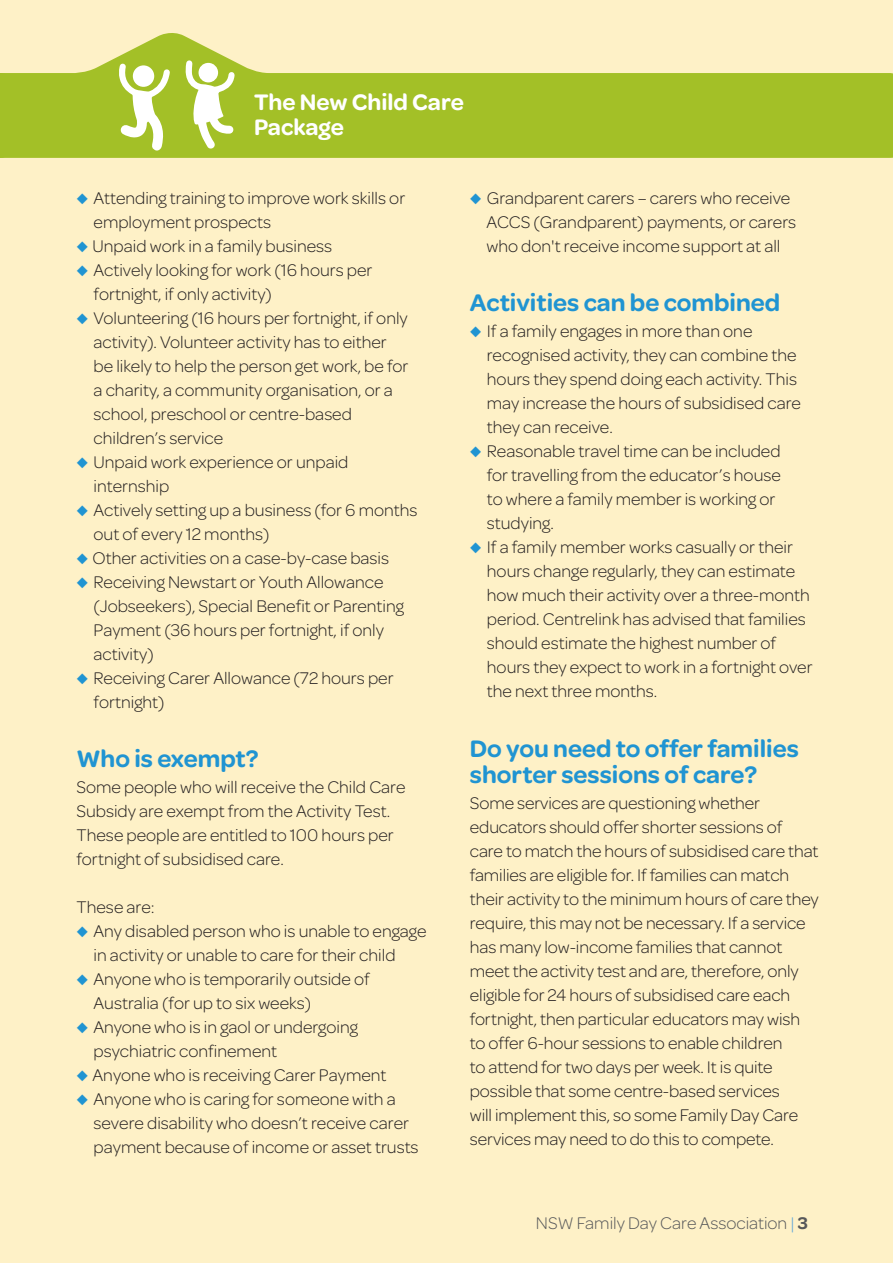
<style>
.page{position:relative;width:893px;height:1263px;background:#fef1c7}
.page>*{position:absolute;margin:0;border:0;box-sizing:border-box;transform-origin:0 0}
._02_subheader{font:600 25.5px/26.7px "Omnes";color:#2094d2}
.t1{font:600 24px/25.2px "Omnes";color:#fff}
.contents-text{font:300 18px/24px "Omnes";color:#231f20}
.t2{font:300 18px "Omnes";color:#57585a}
.s1{color:#2094d2}
.s2{color:#5ba4da}
.s3{font-weight:600}
</style>
<div class="page">
<svg style="left:0;top:33px;width:893px;height:125px;fill:#a3c027"></svg>
<svg style="left:119px;top:63px;width:51px;height:87px;background:#c5d779"></svg>
<svg style="left:185px;top:60px;width:50px;height:89px;background:#c6d87b"></svg>
<div style="left:133px;top:65px;width:21px;height:22px;background:#fff;border-radius:50%"></div>
<div style="left:199px;top:63px;width:19px;height:19px;background:#fff;border-radius:50%"></div>
<h2 class="t1" style="left:254px;top:88px;width:211px">The New Child Care<br>Package</h2>
<p class="contents-text" style="left:77px;top:186px;width:330px"><span class="s1">◆</span> Attending training to improve work skills or</p>
<p class="contents-text" style="left:94px;top:209px;width:179px">employment prospects</p>
<p class="contents-text" style="left:77px;top:234px;width:257px"><span class="s1">◆◆</span>Unpaid work in a family business</p>
<p class="contents-text" style="left:77px;top:258px;width:297px"><span class="s1">◆◆</span>Actively looking for work (16 hours per</p>
<p class="contents-text" style="left:94px;top:281px;width:180px">fortnight, if only activity)</p>
<p class="contents-text" style="left:94px;top:306px;width:316px;text-indent:-17px"><span class="s1">◆◆</span>Volunteering (16 hours per fortnight, if only activity). Volunteer activity has to either be likely to help the person get work, be for a charity, a community organisation, or a school, preschool or centre-based children’s service</p>
<p class="contents-text" style="left:77px;top:450px;width:273px"><span class="s1">◆</span> Unpaid work experience or unpaid</p>
<p class="contents-text" style="left:94px;top:473px;width:77px">internship</p>
<p class="contents-text" style="left:77px;top:498px;width:342px"><span class="s1">◆◆</span>Actively setting up a business (for 6 months</p>
<p class="contents-text" style="left:94px;top:521px;width:177px">out of every 12 months)</p>
<p class="contents-text" style="left:77px;top:546px;width:314px"><span class="s1">◆◆</span>Other activities on a case-by-case basis</p>
<p class="contents-text" style="left:94px;top:570px;width:312px;text-indent:-17px"><span class="s1">◆◆</span>Receiving Newstart or Youth Allowance (Jobseekers), Special Benefit or Parenting Payment (36 hours per fortnight, if only activity)</p>
<p class="contents-text" style="left:94px;top:666px;width:302px;text-indent:-17px"><span class="s1">◆</span> Receiving Carer Allowance (72 hours per fortnight)</p>
<p class="_02_subheader" style="left:77px;top:744px;width:184px">Who is exempt?</p>
<p class="contents-text" style="left:77px;top:775px;width:330px">Some people who will receive the Child Care Subsidy are exempt from the Activity Test.<br>These people are entitled to 100 hours per fortnight of subsidised care.</p>
<p class="contents-text" style="left:77px;top:895px;width:80px">These are:</p>
<p class="contents-text" style="left:77px;top:919px;width:352px"><span class="s1">◆</span> Any disabled person who is unable to engage</p>
<p class="contents-text" style="left:94px;top:943px;width:303px">in activity or unable to care for their child</p>
<p class="contents-text" style="left:77px;top:967px;width:295px"><span class="s1">◆◆</span>Anyone who is temporarily outside of</p>
<p class="contents-text" style="left:94px;top:991px;width:219px">Australia (for up to six weeks)</p>
<p class="contents-text" style="left:77px;top:1015px;width:283px"><span class="s1">◆◆</span>Anyone who is in gaol or undergoing</p>
<p class="contents-text" style="left:94px;top:1039px;width:185px">psychiatric confinement</p>
<p class="contents-text" style="left:77px;top:1063px;width:312px"><span class="s1">◆◆</span>Anyone who is receiving Carer Payment</p>
<p class="contents-text" style="left:94px;top:1087px;width:327px;text-indent:-17px"><span class="s1">◆◆</span>Anyone who is caring for someone with a severe disability who doesn’t receive carer payment because of income or asset trusts</p>
<p class="contents-text" style="left:486px;top:186px;width:311px;text-indent:-17px"><span class="s1">◆</span> Grandparent carers – carers who receive<br>ACCS (Grandparent) payments, or carers who don't receive income support at all</p>
<p class="_02_subheader" style="left:470px;top:288px;width:312px">Activities can be combined</p>
<p class="contents-text" style="left:487px;top:319px;width:316px;text-indent:-17px"><span class="s1">◆</span> If a family engages in more than one recognised activity, they can combine the hours they spend doing each activity. This may increase the hours of subsidised care they can receive.</p>
<p class="contents-text" style="left:487px;top:439px;width:295px;text-indent:-17px"><span class="s1">◆</span> Reasonable travel time can be included for travelling from the educator’s house to where a family member is working or studying.</p>
<p class="contents-text" style="left:487px;top:535px;width:327px;text-indent:-17px"><span class="s1">◆</span> If a family member works casually or their hours change regularly, they can estimate how much their activity over a three-month period. Centrelink has advised that families should estimate the highest number of hours they expect to work in a fortnight over the next three months.</p>
<p class="_02_subheader" style="left:470px;top:733px;width:331px">Do you need to offer families shorter sessions of care?</p>
<p class="contents-text" style="left:470px;top:791px;width:350px">Some services are questioning whether educators should offer shorter sessions of care to match the hours of subsidised care that families are eligible for. If families can match their activity to the minimum hours of care they require, this may not be necessary. If a service has many low-income families that cannot meet the activity test and are, therefore, only eligible for 24 hours of subsidised care each fortnight, then particular educators may wish to offer 6-hour sessions to enable children<br>to attend for two days per week. It is quite possible that some centre-based services<br>will implement this, so some Family Day Care services may need to do this to compete.</p>
<p class="t2" style="left:536px;top:1211px;width:273px">NSW Family Day Care Association <span class="s2">|</span> <span class="s3">3</span></p>
</div>
